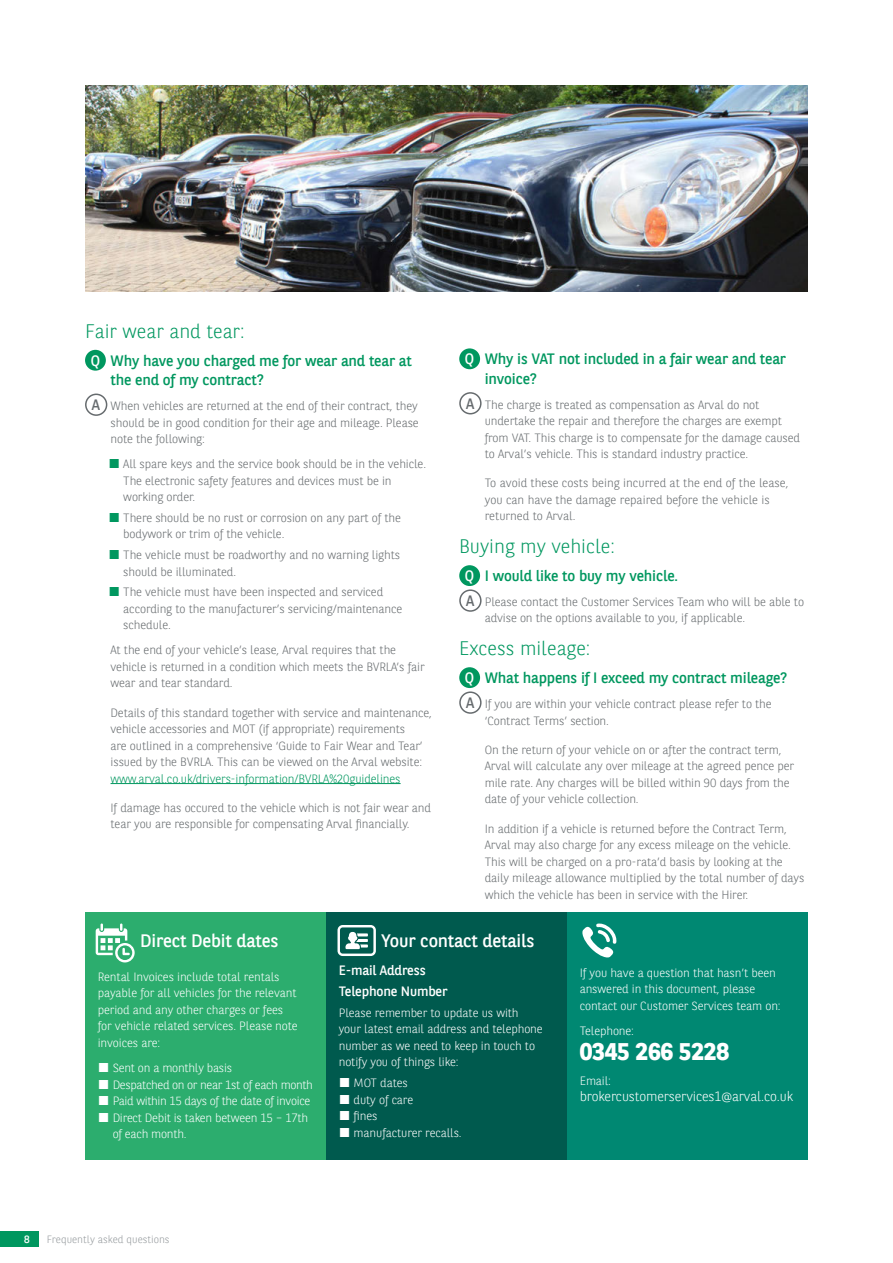
<style>
.page{position:relative;width:893px;height:1263px;background:#fff}
.page>*{position:absolute;margin:0;border:0;box-sizing:border-box;transform-origin:0 0}
.Paragraph_Style_1{font:700 24px "BNPP Sans";letter-spacing:-.01em;color:#fff}
.Intro_copy{font:300 19.5px "BNPP Sans";color:#00975f}
.Paragraph_Style_1-2{font:18px "BNPP Sans";letter-spacing:-.01em;color:#fff}
.Question{font:15px/19.5px "BNPP Sans";letter-spacing:-.01em;color:#00975f}
.t1{font:15px "BNPP Sans";color:#fff}
.t2{font:15px "BNPP Sans";color:#666b6e}
.Paragraph_Style_1-3{font:300 13.5px "BNPP Sans";letter-spacing:-.01em;color:#fff}
.Paragraph_Style_1-4{font:13.5px "BNPP Sans";letter-spacing:-.01em;color:#fff}
.Answer{font:300 12px/16.5px "BNPP Sans";letter-spacing:-.01em;color:#666b6e}
.Paragraph_Style_1-5{font:300 12px/16.5px "BNPP Sans";letter-spacing:-.01em;color:#fff}
.Paragraph_Style_1-6{font:300 12px "BNPP Sans";letter-spacing:-.03em;color:#fff}
.t3{font:300 10.5px "BNPP Sans";color:#969b9e}
.t4{font:10.5px "BNPP Sans";color:#fff}
.s1{font-family:"Arial";font-weight:900;font-size:19.5px;color:#00975f}
.s2{color:#00975f}
.s3{font-family:"Arial";font-weight:900;font-size:19.5px}
</style>
<div class="page">
<hr style="left:111px;top:783px;width:290px;height:1px;background:#00975f">
<div style="left:85px;top:350px;width:21px;height:21px;background:#00975f;border-radius:50%"></div>
<div style="left:85px;top:394px;width:22px;height:22px;border:2px solid #666b6e;border-radius:50%"></div>
<div style="left:459px;top:348px;width:21px;height:21px;background:#00975f;border-radius:50%"></div>
<div style="left:459px;top:392px;width:23px;height:22px;border:2px solid #666b6e;border-radius:50%"></div>
<div style="left:459px;top:565px;width:21px;height:21px;background:#00975f;border-radius:50%"></div>
<div style="left:459px;top:589px;width:23px;height:23px;border:2px solid #666b6e;border-radius:50%"></div>
<div style="left:459px;top:667px;width:21px;height:21px;background:#00975f;border-radius:50%"></div>
<div style="left:459px;top:691px;width:23px;height:23px;border:2px solid #666b6e;border-radius:50%"></div>
<div style="left:85px;top:912px;width:241px;height:248px;background:#2cad6e"></div>
<div style="left:326px;top:912px;width:241px;height:248px;background:#005a4e"></div>
<div style="left:567px;top:912px;width:241px;height:248px;background:#008872"></div>
<svg style="left:96px;top:923px;width:39px;height:39px"></svg>
<svg style="left:337px;top:925px;width:39px;height:31px"></svg>
<svg style="left:582px;top:923px;width:35px;height:35px"></svg>
<div style="left:0;top:1231px;width:38px;height:15px;background:#00975f"></div>
<img style="left:85px;top:85px;width:723px;height:207px">
<p class="Intro_copy" style="left:85px;top:317px;width:161px">Fair wear and tear:</p>
<p class="Question" style="left:111px;top:350px;width:303px">Why have you charged me for wear and tear at the end of my contract?</p>
<p class="Answer" style="left:111px;top:397px;width:310px;text-align:justify">When vehicles are returned at the end of their contract, they should be in good condition for their age and mileage. Please note the following:</p>
<p class="Answer" style="left:123px;top:455px;width:304px;text-indent:-15px"><span class="s1">■</span> All spare keys and the service book should be in the vehicle.<br>The electronic safety features and devices must be in working order.</p>
<p class="Answer" style="left:123px;top:509px;width:279px;text-indent:-15px"><span class="s1">■</span> There should be no rust or corrosion on any part of the bodywork or trim of the vehicle.</p>
<p class="Answer" style="left:123px;top:546px;width:278px;text-indent:-15px"><span class="s1">■</span> The vehicle must be roadworthy and no warning lights should be illuminated.</p>
<p class="Answer" style="left:123px;top:583px;width:281px;text-indent:-15px"><span class="s1">■</span> The vehicle must have been inspected and serviced according to the manufacturer’s servicing/maintenance schedule.</p>
<p class="Answer" style="left:111px;top:641px;width:316px">At the end of your vehicle’s lease, Arval requires that the vehicle is returned in a condition which meets the BVRLA’s fair wear and tear standard.</p>
<p class="Answer" style="left:111px;top:704px;width:323px">Details of this standard together with service and maintenance, vehicle accessories and MOT (if appropriate) requirements<br>are outlined in a comprehensive ‘Guide to Fair Wear and Tear’ issued by the BVRLA. This can be viewed on the Arval website: <span class="s2">www.arval.co.uk/drivers-information/BVRLA%20guidelines</span></p>
<p class="Answer" style="left:111px;top:799px;width:322px">If damage has occured to the vehicle which is not fair wear and tear you are responsible for compensating Arval financially.</p>
<p class="t1" style="left:91px;top:350px;width:11px">Q</p>
<p class="t2" style="left:92px;top:395px;width:10px">A</p>
<p class="Question" style="left:485px;top:349px;width:303px">Why is VAT not included in a fair wear and tear invoice?</p>
<p class="Answer" style="left:485px;top:396px;width:317px">The charge is treated as compensation as Arval do not undertake the repair and therefore the charges are exempt from VAT. This charge is to compensate for the damage caused to Arval’s vehicle. This is standard industry practice.</p>
<p class="Answer" style="left:485px;top:474px;width:305px">To avoid these costs being incurred at the end of the lease, you can have the damage repaired before the vehicle is returned to Arval.</p>
<p class="Intro_copy" style="left:459px;top:533px;width:157px">Buying my vehicle:</p>
<p class="Question" style="left:485px;top:565px;width:195px">I would like to buy my vehicle.</p>
<p class="Answer" style="left:485px;top:593px;width:321px">Please contact the Customer Services Team who will be able to advise on the options available to you, if applicable.</p>
<p class="Intro_copy" style="left:459px;top:635px;width:133px">Excess mileage:</p>
<p class="Question" style="left:485px;top:667px;width:304px">What happens if I exceed my contract mileage?</p>
<p class="Answer" style="left:485px;top:695px;width:288px">If you are within your vehicle contract please refer to the ‘Contract Terms’ section.</p>
<p class="Answer" style="left:485px;top:741px;width:311px">On the return of your vehicle on or after the contract term, Arval will calculate any over mileage at the agreed pence per mile rate. Any charges will be billed within 90 days from the date of your vehicle collection.</p>
<p class="Answer" style="left:485px;top:819px;width:321px">In addition if a vehicle is returned before the Contract Term, Arval may also charge for any excess mileage on the vehicle.<br>This will be charged on a pro-rata’d basis by looking at the daily mileage allowance multiplied by the total number of days which the vehicle has been in service with the Hirer.</p>
<p class="t1" style="left:465px;top:349px;width:11px">Q</p>
<p class="t2" style="left:466px;top:393px;width:10px">A</p>
<p class="t1" style="left:465px;top:565px;width:11px">Q</p>
<p class="t2" style="left:466px;top:590px;width:10px">A</p>
<p class="t1" style="left:465px;top:667px;width:11px">Q</p>
<p class="t2" style="left:466px;top:692px;width:10px">A</p>
<p class="Paragraph_Style_1-2" style="left:140px;top:929px;width:140px">Direct Debit dates</p>
<p class="Paragraph_Style_1-5" style="left:98px;top:968px;width:201px">Rental Invoices include total rentals payable for all vehicles for the relevant period and any other charges or fees for vehicle related services. Please note invoices are:</p>
<p class="Paragraph_Style_1-5" style="left:98px;top:1059px;width:136px"><span class="s3">■</span> Sent on a monthly basis</p>
<p class="Paragraph_Style_1-6" style="left:98px;top:1076px;width:217px"><span class="s3">■</span> Despatched on or near 1st of each month</p>
<p class="Paragraph_Style_1-6" style="left:98px;top:1092px;width:214px"><span class="s3">■</span> Paid within 15 days of the date of invoice</p>
<p class="Paragraph_Style_1-5" style="left:113px;top:1108px;width:197px;text-indent:-15px"><span class="s3">■</span> Direct Debit is taken between 15 – 17th of each month.</p>
<p class="Paragraph_Style_1-2" style="left:381px;top:929px;width:155px">Your contact details</p>
<p class="Paragraph_Style_1-4" style="left:339px;top:961px;width:89px">E-mail Address</p>
<p class="Paragraph_Style_1-4" style="left:339px;top:982px;width:110px">Telephone Number</p>
<p class="Paragraph_Style_1-5" style="left:339px;top:1004px;width:205px">Please remember to update us with your latest email address and telephone number as we need to keep in touch to notify you of things like:</p>
<p class="Paragraph_Style_1-5" style="left:339px;top:1074px;width:71px"><span class="s3">■</span> MOT dates</p>
<p class="Paragraph_Style_1-5" style="left:339px;top:1090px;width:76px"><span class="s3">■</span> duty of care</p>
<p class="Paragraph_Style_1-5" style="left:339px;top:1107px;width:40px"><span class="s3">■</span> fines</p>
<p class="Paragraph_Style_1-5" style="left:339px;top:1123px;width:124px"><span class="s3">■</span> manufacturer recalls.</p>
<p class="t4" style="left:24px;top:1232px;width:7px">8</p>
<p class="t3" style="left:47px;top:1232px;width:124px">Frequently asked questions</p>
<p class="Paragraph_Style_1-5" style="left:580px;top:964px;width:202px">If you have a question that hasn’t been answered in this document, please contact our Customer Services team on:</p>
<p class="Paragraph_Style_1-5" style="left:580px;top:1022px;width:56px">Telephone:</p>
<p class="Paragraph_Style_1" style="left:580px;top:1035px;width:151px">0345 266 5228</p>
<p class="Paragraph_Style_1-5" style="left:580px;top:1072px;width:33px">Email:</p>
<p class="Paragraph_Style_1-3" style="left:580px;top:1087px;width:215px">brokercustomerservices1@arval.co.uk</p>
</div>
